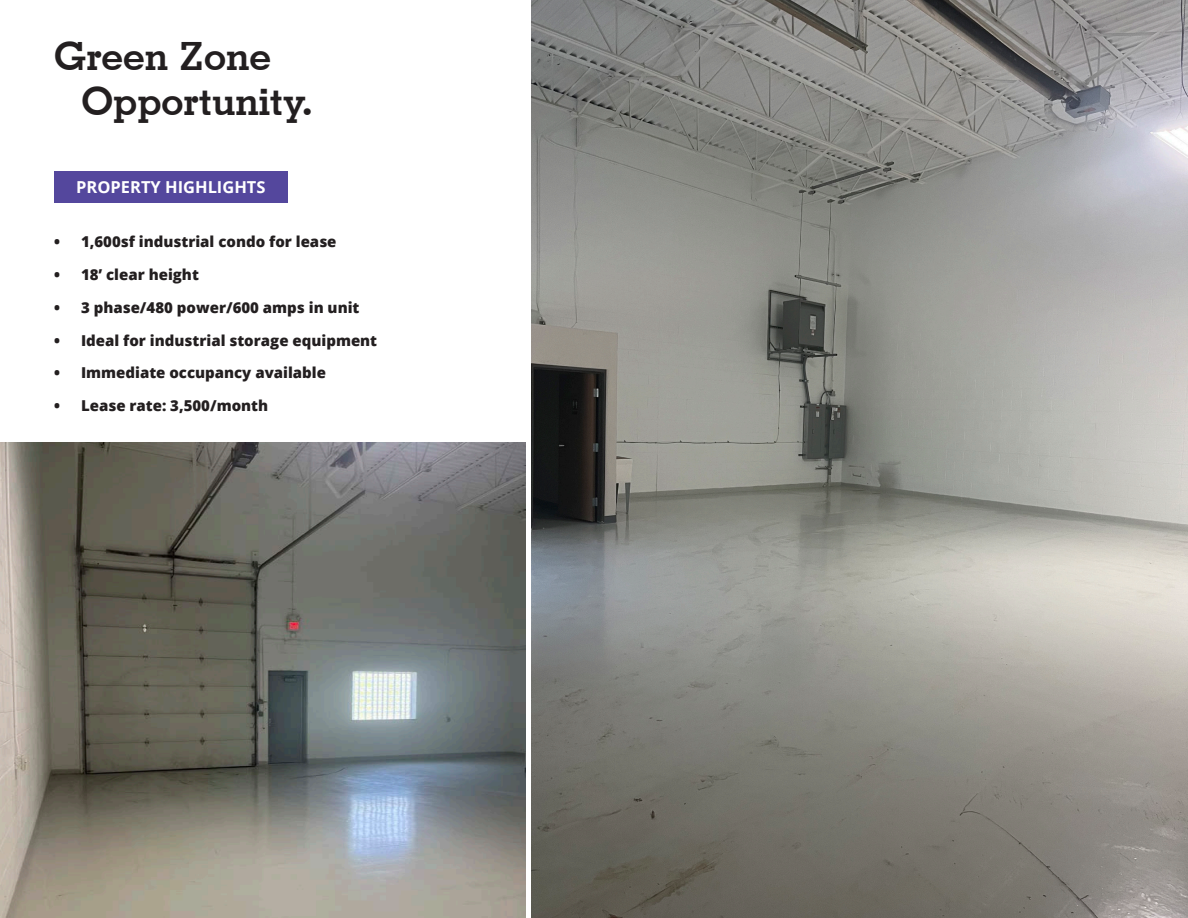
<style>
.page{position:relative;width:1188px;height:918px;background:#fff}
.page>*{position:absolute;margin:0;border:0;box-sizing:border-box;transform-origin:0 0}
.t1{font:700 39px "Geometric Slab 703 BT";color:#231f20}
.t2{font:700 16.5px "Open Sans";color:#fff}
.t3{font:800 15px "Open Sans";color:#231f20}
</style>
<div class="page">
<img style="left:531px;top:0;width:657px;height:918px">
<div style="left:54px;top:171px;width:234px;height:32px;background:#54479d"></div>
<img style="left:0;top:443px;width:526px;height:475px">
<p class="t1" style="left:54px;top:33px;width:219px">Green Zone</p>
<p class="t1" style="left:81px;top:78px;width:233px">Opportunity.</p>
<p class="t2" style="left:76px;top:176px;width:191px">PROPERTY HIGHLIGHTS</p>
<p class="t3" style="left:54px;top:231px;width:284px">• 1,600sf industrial condo for lease</p>
<p class="t3" style="left:54px;top:263px;width:146px">• 18’ clear height</p>
<p class="t3" style="left:54px;top:296px;width:307px">• 3 phase/480 power/600 amps in unit</p>
<p class="t3" style="left:54px;top:329px;width:325px">• Ideal for industrial storage equipment</p>
<p class="t3" style="left:54px;top:361px;width:274px">• Immediate occupancy available</p>
<p class="t3" style="left:54px;top:394px;width:216px">• Lease rate: 3,500/month</p>
</div>
